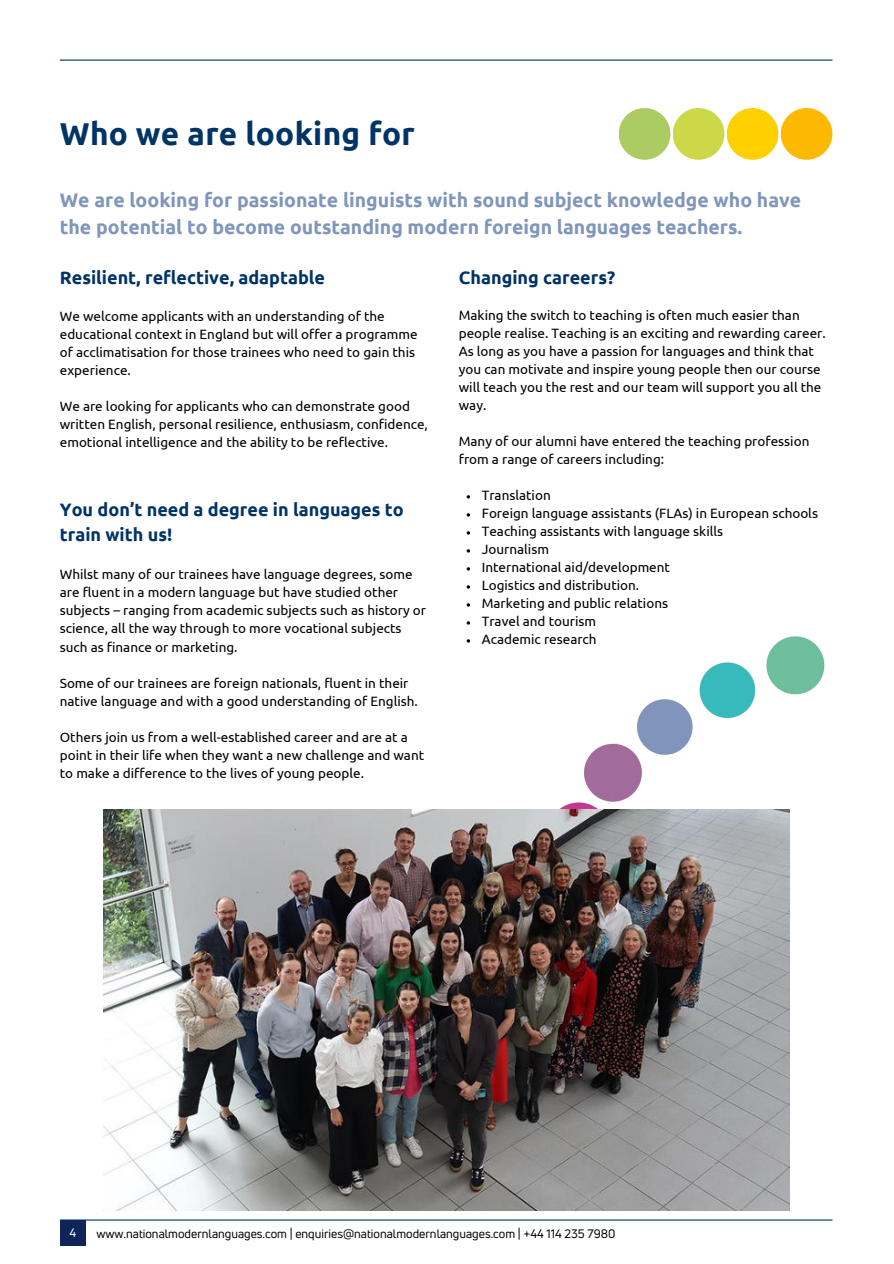
<style>
.page{position:relative;width:894px;height:1264px;background:#fff}
.page>*{position:absolute;margin:0;border:0;box-sizing:border-box;transform-origin:0 0}
.t1{font:700 31.5px "Ubuntu";letter-spacing:.01em;color:#036}
.t2{font:700 19.5px/27px "Ubuntu";color:#8096ba}
.t3{font:700 18px/24.8px "Ubuntu";color:#036}
.t4{font:13.5px/18px "Ubuntu";color:#000}
.t5{font:12px "Uni Neue";color:#000}
.t6{font:12px "Uni Neue";color:#fff}
</style>
<div class="page">
<hr style="left:60px;top:60px;width:772px;height:1px;background:#036">
<hr style="left:60px;top:1219px;width:772px;height:1px;background:#036">
<div style="left:618px;top:108px;width:52px;height:52px;background:#abcc63;border-radius:50%"></div>
<div style="left:672px;top:108px;width:52px;height:52px;background:#ccd848;border-radius:50%"></div>
<div style="left:780px;top:108px;width:52px;height:52px;background:#fbb900;border-radius:50%"></div>
<div style="left:726px;top:108px;width:52px;height:52px;background:#ffd000;border-radius:50%"></div>
<div style="left:60px;top:1219px;width:26px;height:26px;background:#0f2559"></div>
<img style="left:466px;top:495px;width:359px;height:315px">
<img style="left:104px;top:809px;width:685px;height:401px">
<h1 class="t1" style="left:60px;top:115px;width:356px">Who we are looking for</h1>
<h2 class="t2" style="left:60px;top:186px;width:742px">We are looking for passionate linguists with sound subject knowledge who have the potential to become outstanding modern foreign languages teachers.</h2>
<h3 class="t3" style="left:60px;top:265px;width:267px">Resilient, reflective, adaptable</h3>
<h3 class="t3" style="left:458px;top:265px;width:158px">Changing careers?</h3>
<p class="t4" style="left:60px;top:307px;width:359px">We welcome applicants with an understanding of the educational context in England but will offer a programme of acclimatisation for those trainees who need to gain this experience.</p>
<p class="t4" style="left:60px;top:397px;width:369px">We are looking for applicants who can demonstrate good written English, personal resilience, enthusiasm, confidence, emotional intelligence and the ability to be reflective.</p>
<h3 class="t3" style="left:60px;top:497px;width:345px">You don’t need a degree in languages to train with us!</h3>
<p class="t4" style="left:60px;top:565px;width:368px">Whilst many of our trainees have language degrees, some are fluent in a modern language but have studied other subjects – ranging from academic subjects such as history or science, all the way through to more vocational subjects such as finance or marketing.</p>
<p class="t4" style="left:60px;top:673px;width:359px">Some of our trainees are foreign nationals, fluent in their native language and with a good understanding of English.</p>
<p class="t4" style="left:60px;top:727px;width:366px">Others join us from a well-established career and are at a point in their life when they want a new challenge and want to make a difference to the lives of young people.</p>
<p class="t4" style="left:458px;top:305px;width:368px">Making the switch to teaching is often much easier than people realise. Teaching is an exciting and rewarding career.<br>As long as you have a passion for languages and think that you can motivate and inspire young people then our course will teach you the rest and our team will support you all the way.</p>
<p class="t4" style="left:458px;top:431px;width:352px">Many of our alumni have entered the teaching profession from a range of careers including:</p>
<p class="t4" style="left:481px;top:485px;width:337px">Translation<br>Foreign language assistants (FLAs) in European schools<br>Teaching assistants with language skills<br>Journalism<br>International aid/development<br>Logistics and distribution.<br>Marketing and public relations<br>Travel and tourism<br>Academic research</p>
<p class="t6" style="left:69px;top:1224px;width:8px">4</p>
<p class="t5" style="left:96px;top:1225px;width:520px">www.nationalmodernlanguages.com | enquiries@nationalmodernlanguages.com | +44 114 235 7980</p>
</div>
